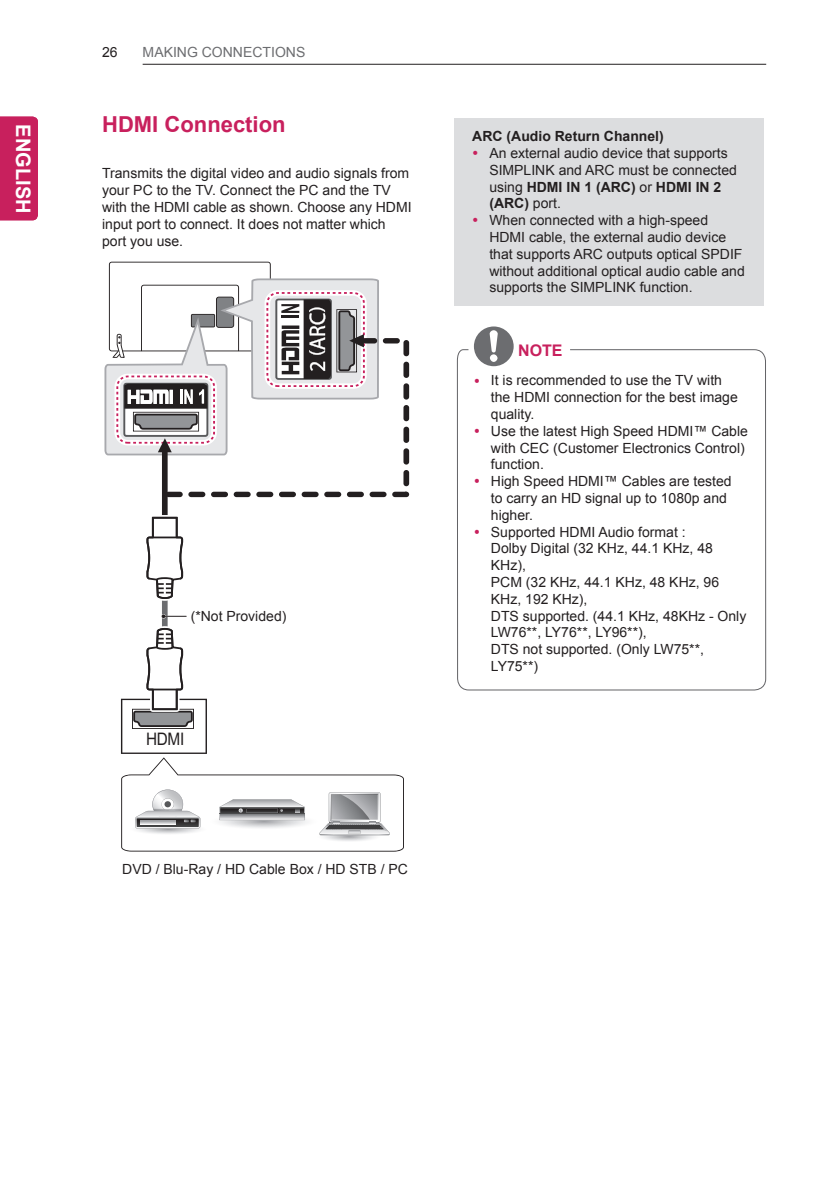
<style>
.page{position:relative;width:840px;height:1191px;background:#fff}
.page>*{position:absolute;margin:0;border:0;box-sizing:border-box;transform-origin:0 0}
.t1{font:700 22px "Arial";color:#c8205d}
.t2{font:700 20px "Arial";color:#fff}
.t3{font:17.2px "Arial";color:#231f20;scale:.89 1}
.t4{font:700 16px "Arial";color:#c8205d}
.t5{font:14px/16.8px "Arial";color:#231f20}
.t6{font:700 14px "Arial";color:#231f20}
.t7{font:14px "Arial";color:#6c6d70}
.t8{font:700 14px "Arial";color:#fff}
.s1{font-weight:700}
</style>
<div class="page">
<div style="left:0;top:117px;width:38px;height:103px;background:#c8205d"></div>
<hr style="left:142px;top:64px;width:623px;height:1px;background:#231f20">
<div style="left:162px;top:572px;width:5px;height:60px;background:#6c6d70;border-radius:3px"></div>
<svg style="left:121px;top:626px;width:283px;height:225px"></svg>
<svg style="left:104px;top:262px;width:305px;height:339px"></svg>
<svg style="left:161px;top:614px;width:25px;height:4px"></svg>
<svg style="left:456px;top:63px;width:310px;height:628px"></svg>
<svg style="left:473px;top:151px;width:4px;height:4px"></svg>
<svg style="left:473px;top:218px;width:4px;height:4px"></svg>
<svg style="left:475px;top:378px;width:4px;height:4px"></svg>
<svg style="left:475px;top:429px;width:4px;height:4px"></svg>
<svg style="left:475px;top:479px;width:4px;height:4px"></svg>
<svg style="left:475px;top:529px;width:4px;height:5px"></svg>
<h2 class="t2" style="left:36px;top:124px;width:90px;rotate:90deg">ENGLISH</h2>
<p class="t8" style="left:35px;top:154px;width:32px;rotate:90deg">ENG</p>
<p class="t5" style="left:102px;top:44px;width:17px">26</p>
<p class="t7" style="left:142px;top:43px;width:164px">MAKING CONNECTIONS</p>
<h1 class="t1" style="left:102px;top:110px;width:185px">HDMI Connection</h1>
<p class="t5" style="left:102px;top:165px;width:311px">Transmits the digital video and audio signals from your PC to the TV. Connect the PC and the TV with the HDMI cable as shown. Choose any HDMI input port to connect. It does not matter which port you use.</p>
<p class="t5" style="left:190px;top:608px;width:97px">(*Not Provided)</p>
<p class="t3" style="left:146px;top:728px;width:45px">HDMI</p>
<p class="t5" style="left:122px;top:860px;width:287px">DVD / Blu-Ray / HD Cable Box / HD STB / PC</p>
<p class="t6" style="left:472px;top:127px;width:193px">ARC (Audio Return Channel)</p>
<p class="t5" style="left:489px;top:145px;width:257px">An external audio device that supports SIMPLINK and ARC must be connected using <span class="s1">HDMI IN 1 (ARC)</span> or <span class="s1">HDMI IN 2 (ARC)</span> port.<br>When connected with a high-speed HDMI cable, the external audio device that supports ARC outputs optical SPDIF without additional optical audio cable and supports the SIMPLINK function.</p>
<p class="t4" style="left:518px;top:340px;width:46px">NOTE</p>
<p class="t5" style="left:490px;top:372px;width:258px">It is recommended to use the TV with<br>the HDMI connection for the best image quality.<br>Use the latest High Speed HDMI™ Cable with CEC (Customer Electronics Control) function.<br>High Speed HDMI™ Cables are tested<br>to carry an HD signal up to 1080p and higher.<br>Supported HDMI Audio format :<br>Dolby Digital (32 KHz, 44.1 KHz, 48<br>KHz),<br>PCM (32 KHz, 44.1 KHz, 48 KHz, 96<br>KHz, 192 KHz),<br>DTS supported. (44.1 KHz, 48KHz - Only<br>LW76**, LY76**, LY96**),<br>DTS not supported. (Only LW75**,<br>LY75**)</p>
</div>
